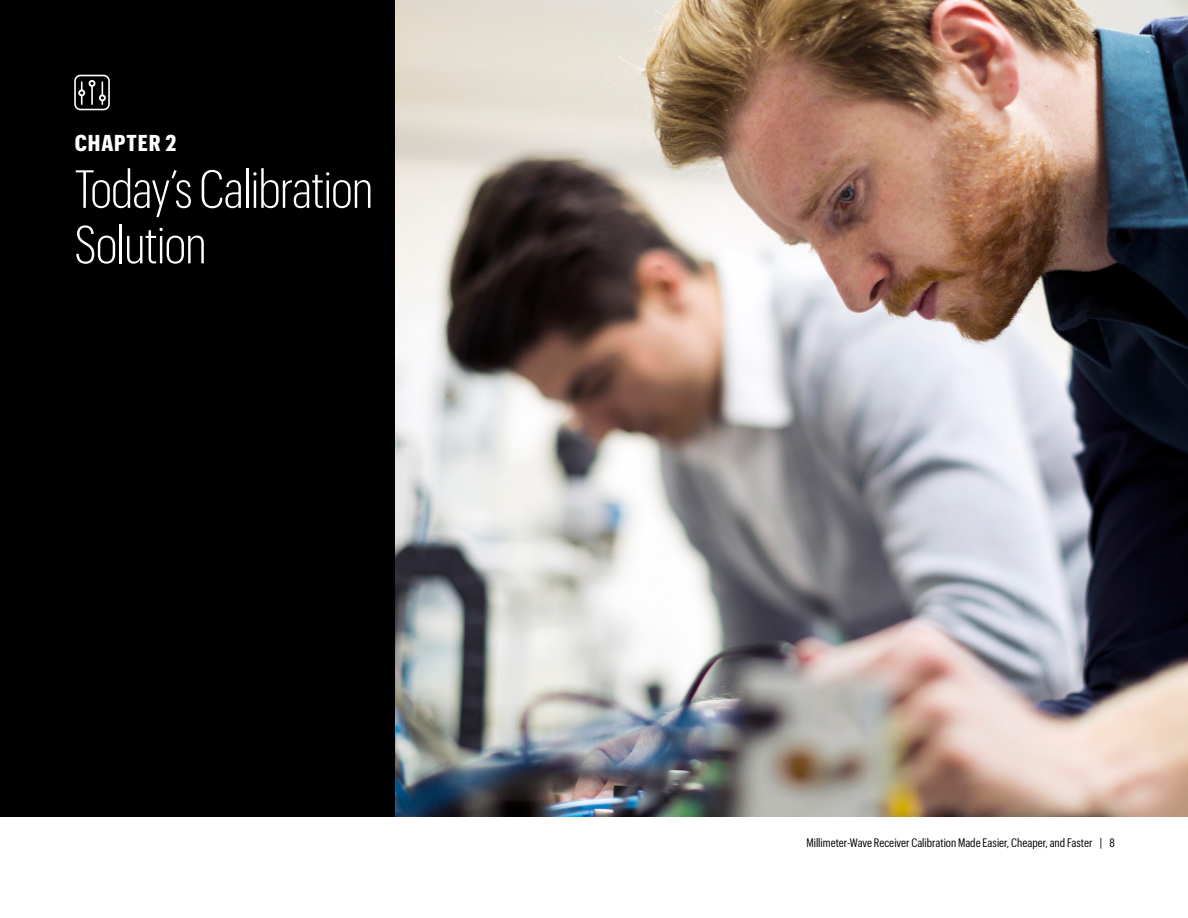
<style>
.page{position:relative;width:1188px;height:918px;background:#fff}
.page>*{position:absolute;margin:0;border:0;box-sizing:border-box;transform-origin:0 0}
.t1{font:300 52.5px/55.5px "Graphik Cond";letter-spacing:-.01em;color:#fff}
.t2{font:700 22.5px "Graphik Cond";letter-spacing:.04em;color:#fff}
.t3{font:12px "Graphik Cond";color:#000}
</style>
<div class="page">
<img style="left:394px;top:0;width:794px;height:817px">
<div style="left:0;top:0;width:394px;height:817px;background:#000"></div>
<svg style="left:74px;top:75px;width:36px;height:35px"></svg>
<h2 class="t2" style="left:75px;top:127px;width:103px">CHAPTER 2</h2>
<h1 class="t1" style="left:75px;top:158px;width:300px">Today’s Calibration<br>Solution</h1>
<p class="t3" style="left:806px;top:835px;width:310px">Millimeter-Wave Receiver Calibration Made Easier, Cheaper, and Faster | 8</p>
</div>
